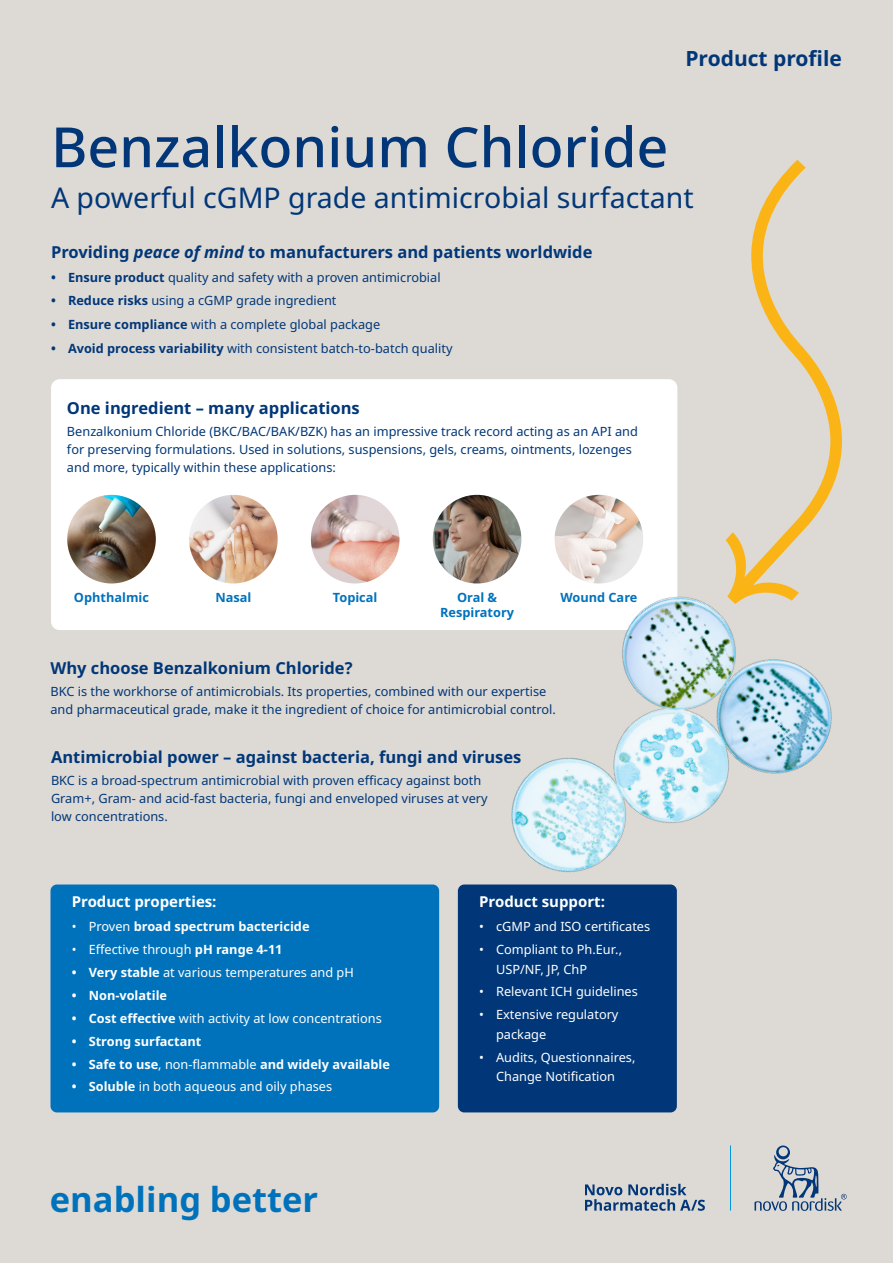
<style>
.page{position:relative;width:893px;height:1263px;background:#ddd9d4}
.page>*{position:absolute;margin:0;border:0;box-sizing:border-box;transform-origin:0 0}
.t1{font:500 55.5px "Apis";color:#013778}
.t2{font:700 34.5px "Apis";color:#0072bc}
.INTRO_TEXT{font:28.5px "Apis";color:#013778}
.t3{font:700 21px "Apis";color:#013778}
.SUBHEADER{font:700 16.5px "Apis";color:#013778}
.SUBHEADER-2{font:700 15px "Apis";color:#fff}
.BODY_COPY{font:12.75px/18px "Apis";color:#013778}
.t4{font:12.75px/19.5px "Apis";color:#fff}
.t5{font:700 12.75px "Apis";color:#fff}
.BODY_COPY-2{font:700 12.75px/15px "Apis";color:#0072bc;text-align:center}
.s1{font-style:italic}
.s2{font-weight:700}
.s3{font-weight:400}
</style>
<div class="page">
<div style="left:51px;top:379px;width:626px;height:251px;background:#fff;border-radius:9px"></div>
<hr style="left:730px;top:1145px;width:1px;height:65px;background:#0097db">
<svg style="left:754px;top:1145px;width:93px;height:66px"></svg>
<svg style="left:585px;top:1184px;width:120px;height:27px"></svg>
<svg style="left:751px;top:160px;width:91px;height:332px"></svg>
<img style="left:67px;top:495px;width:89px;height:88px;border-radius:44px">
<img style="left:433px;top:495px;width:88px;height:88px;border-radius:44px">
<img style="left:189px;top:495px;width:89px;height:88px;border-radius:44px">
<img style="left:311px;top:495px;width:89px;height:88px;border-radius:44px">
<div style="left:50px;top:884px;width:389px;height:228px;background:#0072bc;border-radius:6px"></div>
<div style="left:458px;top:884px;width:219px;height:228px;background:#013778;border-radius:6px"></div>
<img style="left:443px;top:492px;width:389px;height:491px">
<p class="t3" style="left:685px;top:44px;width:158px">Product profile</p>
<p class="t1" style="left:51px;top:108px;width:619px">Benzalkonium Chloride</p>
<p class="INTRO_TEXT" style="left:51px;top:177px;width:644px">A powerful cGMP grade antimicrobial surfactant</p>
<p class="SUBHEADER" style="left:51px;top:240px;width:543px">Providing <span class="s1">peace of mind</span> to manufacturers and patients worldwide</p>
<p class="BODY_COPY" style="left:51px;top:268px;width:391px"><span class="s2">• Ensure product</span> quality and safety with a proven antimicrobial</p>
<p class="BODY_COPY" style="left:51px;top:292px;width:287px"><span class="s2">• Reduce risks</span> using a cGMP grade ingredient</p>
<p class="BODY_COPY" style="left:51px;top:316px;width:331px"><span class="s2">• Ensure compliance</span> with a complete global package</p>
<p class="BODY_COPY" style="left:51px;top:340px;width:403px"><span class="s2">• Avoid process variability</span> with consistent batch-to-batch quality</p>
<p class="SUBHEADER" style="left:67px;top:396px;width:294px">One ingredient – many applications</p>
<p class="BODY_COPY" style="left:67px;top:423px;width:572px">Benzalkonium Chloride (BKC/BAC/BAK/BZK) has an impressive track record acting as an API and for preserving formulations. Used in solutions, suspensions, gels, creams, ointments, lozenges and more, typically within these applications:</p>
<p class="BODY_COPY-2" style="left:74px;top:590px;width:77px">Ophthalmic</p>
<p class="BODY_COPY-2" style="left:440px;top:590px;width:75px">Oral &amp;<br>Respiratory</p>
<p class="BODY_COPY-2" style="left:215px;top:590px;width:37px">Nasal</p>
<p class="BODY_COPY-2" style="left:333px;top:590px;width:46px">Topical</p>
<p class="BODY_COPY-2" style="left:560px;top:590px;width:78px">Wound Care</p>
<p class="SUBHEADER" style="left:50px;top:656px;width:304px">Why choose Benzalkonium Chloride?</p>
<p class="BODY_COPY" style="left:50px;top:682px;width:507px">BKC is the workhorse of antimicrobials. Its properties, combined with our expertise and pharmaceutical grade, make it the ingredient of choice for antimicrobial control.</p>
<p class="SUBHEADER" style="left:51px;top:745px;width:472px">Antimicrobial power – against bacteria, fungi and viruses</p>
<p class="BODY_COPY" style="left:51px;top:772px;width:438px">BKC is a broad-spectrum antimicrobial with proven efficacy against both<br>Gram+, Gram- and acid-fast bacteria, fungi and enveloped viruses at very low concentrations.</p>
<p class="SUBHEADER-2" style="left:72px;top:891px;width:146px">Product properties:</p>
<p class="t5" style="left:72px;top:917px;width:239px"><span class="s3">• Proven</span> broad spectrum bactericide</p>
<p class="t4" style="left:72px;top:940px;width:212px">• Effective through <span class="s2">pH range 4-11</span></p>
<p class="t4" style="left:72px;top:963px;width:284px"><span class="s2">• Very stable</span> at various temperatures and pH</p>
<p class="t5" style="left:72px;top:986px;width:97px">• Non-volatile</p>
<p class="t4" style="left:72px;top:1009px;width:312px"><span class="s2">• Cost effective</span> with activity at low concentrations</p>
<p class="t5" style="left:72px;top:1032px;width:131px">• Strong surfactant</p>
<p class="t5" style="left:72px;top:1055px;width:320px">• Safe to use<span class="s3">, non-flammable</span> and widely available</p>
<p class="t4" style="left:72px;top:1077px;width:262px"><span class="s2">• Soluble</span> in both aqueous and oily phases</p>
<p class="t2" style="left:50px;top:1175px;width:270px">enabling better</p>
<p class="SUBHEADER-2" style="left:479px;top:891px;width:127px">Product support:</p>
<p class="t4" style="left:479px;top:917px;width:173px">• cGMP and ISO certificates</p>
<p class="t4" style="left:496px;top:940px;width:128px;text-indent:-17px">• Compliant to Ph.Eur.,<br>USP/NF, JP, ChP</p>
<p class="t4" style="left:479px;top:982px;width:160px">• Relevant ICH guidelines</p>
<p class="t4" style="left:496px;top:1005px;width:124px;text-indent:-17px">• Extensive regulatory package</p>
<p class="t4" style="left:479px;top:1048px;width:158px;text-align:center">• Audits, Questionnaires,<br>Change Notification</p>
</div>
